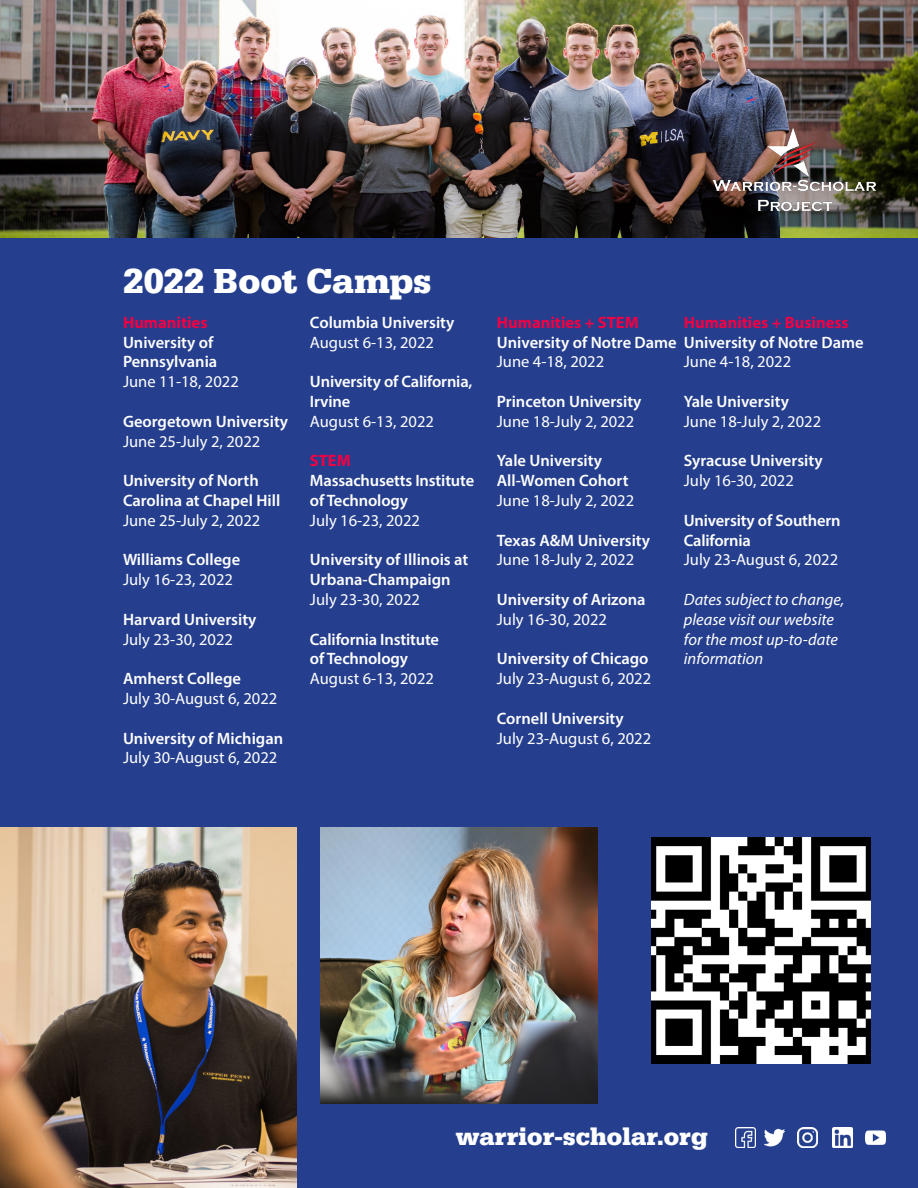
<style>
.page{position:relative;width:918px;height:1188px;background:#253f8e}
.page>*{position:absolute;margin:0;border:0;box-sizing:border-box;transform-origin:0 0}
.t1{font:700 36px "Serifa";color:#fff}
.t2{font:700 25.35px "Serifa";color:#fff}
.t3{font:600 16.5px/19.8px "Myriad Pro";color:#fff}
.t4{font:16.5px "Myriad Pro";color:#fff}
.t5{font:italic 16.5px/19.8px "Myriad Pro";color:#fff}
.t6{font:700 16.5px "Myriad Pro";color:#f00044}
</style>
<div class="page">
<img style="left:798px;top:1128px;width:20px;height:20px">
<img style="left:735px;top:1128px;width:20px;height:20px">
<img style="left:832px;top:1128px;width:20px;height:20px">
<img style="left:765px;top:1128px;width:20px;height:19px">
<img style="left:866px;top:1130px;width:20px;height:15px">
<img style="left:320px;top:828px;width:278px;height:276px">
<img style="left:0;top:828px;width:297px;height:360px">
<img style="left:652px;top:837px;width:219px;height:226px">
<img style="left:0;top:0;width:918px;height:237px">
<img style="left:692px;top:127px;width:206px;height:88px">
<p class="t1" style="left:124px;top:260px;width:310px">2022 Boot Camps</p>
<p class="t6" style="left:123px;top:311px;width:86px">Humanities</p>
<p class="t3" style="left:123px;top:332px;width:96px">University of<br>Pennsylvania</p>
<p class="t4" style="left:123px;top:371px;width:117px">June 11-18, 2022</p>
<p class="t3" style="left:123px;top:411px;width:167px">Georgetown University</p>
<p class="t4" style="left:123px;top:431px;width:139px">June 25-July 2, 2022</p>
<p class="t3" style="left:123px;top:470px;width:159px">University of North<br>Carolina at Chapel Hill</p>
<p class="t4" style="left:123px;top:510px;width:139px">June 25-July 2, 2022</p>
<p class="t3" style="left:123px;top:549px;width:119px">Williams College</p>
<p class="t4" style="left:123px;top:569px;width:112px">July 16-23, 2022</p>
<p class="t3" style="left:123px;top:609px;width:135px">Harvard University</p>
<p class="t4" style="left:123px;top:629px;width:112px">July 23-30, 2022</p>
<p class="t3" style="left:123px;top:668px;width:120px">Amherst College</p>
<p class="t4" style="left:123px;top:688px;width:156px">July 30-August 6, 2022</p>
<p class="t3" style="left:123px;top:728px;width:162px">University of Michigan</p>
<p class="t4" style="left:123px;top:748px;width:156px">July 30-August 6, 2022</p>
<p class="t3" style="left:310px;top:312px;width:146px">Columbia University</p>
<p class="t4" style="left:310px;top:332px;width:126px">August 6-13, 2022</p>
<p class="t3" style="left:310px;top:371px;width:164px">University of California,<br>Irvine</p>
<p class="t4" style="left:310px;top:411px;width:126px">August 6-13, 2022</p>
<p class="t6" style="left:310px;top:450px;width:42px">STEM</p>
<p class="t3" style="left:310px;top:470px;width:166px">Massachusetts Institute</p>
<p class="t3" style="left:310px;top:490px;width:100px">of Technology</p>
<p class="t4" style="left:310px;top:510px;width:112px">July 16-23, 2022</p>
<p class="t3" style="left:310px;top:549px;width:160px">University of Illinois at<br>Urbana-Champaign</p>
<p class="t4" style="left:310px;top:589px;width:112px">July 23-30, 2022</p>
<p class="t3" style="left:310px;top:629px;width:131px">California Institute</p>
<p class="t3" style="left:310px;top:648px;width:100px">of Technology</p>
<p class="t4" style="left:310px;top:668px;width:126px">August 6-13, 2022</p>
<p class="t6" style="left:497px;top:311px;width:143px">Humanities + STEM</p>
<p class="t3" style="left:497px;top:332px;width:368px">University of Notre Dame University of Notre Dame</p>
<p class="t4" style="left:497px;top:352px;width:109px">June 4-18, 2022</p>
<p class="t3" style="left:497px;top:391px;width:146px">Princeton University</p>
<p class="t4" style="left:497px;top:411px;width:139px">June 18-July 2, 2022</p>
<p class="t3" style="left:497px;top:450px;width:107px">Yale University</p>
<p class="t3" style="left:497px;top:470px;width:133px">All-Women Cohort</p>
<p class="t4" style="left:497px;top:490px;width:139px">June 18-July 2, 2022</p>
<p class="t3" style="left:497px;top:530px;width:155px">Texas A&amp;M University</p>
<p class="t4" style="left:497px;top:550px;width:139px">June 18-July 2, 2022</p>
<p class="t3" style="left:497px;top:589px;width:150px">University of Arizona</p>
<p class="t4" style="left:497px;top:609px;width:112px">July 16-30, 2022</p>
<p class="t3" style="left:497px;top:648px;width:153px">University of Chicago</p>
<p class="t4" style="left:497px;top:668px;width:156px">July 23-August 6, 2022</p>
<p class="t3" style="left:497px;top:708px;width:128px">Cornell University</p>
<p class="t4" style="left:497px;top:728px;width:156px">July 23-August 6, 2022</p>
<p class="t6" style="left:684px;top:311px;width:166px">Humanities + Business</p>
<p class="t4" style="left:684px;top:352px;width:109px">June 4-18, 2022</p>
<p class="t3" style="left:684px;top:391px;width:107px">Yale University</p>
<p class="t4" style="left:684px;top:411px;width:139px">June 18-July 2, 2022</p>
<p class="t3" style="left:684px;top:450px;width:140px">Syracuse University</p>
<p class="t4" style="left:684px;top:470px;width:112px">July 16-30, 2022</p>
<p class="t3" style="left:684px;top:510px;width:158px">University of Southern<br>California</p>
<p class="t4" style="left:684px;top:550px;width:156px">July 23-August 6, 2022</p>
<p class="t5" style="left:684px;top:589px;width:162px">Dates subject to change, please visit our website for the most up-to-date information</p>
<p class="t2" style="left:456px;top:1122px;width:254px">warrior-scholar.org</p>
</div>
